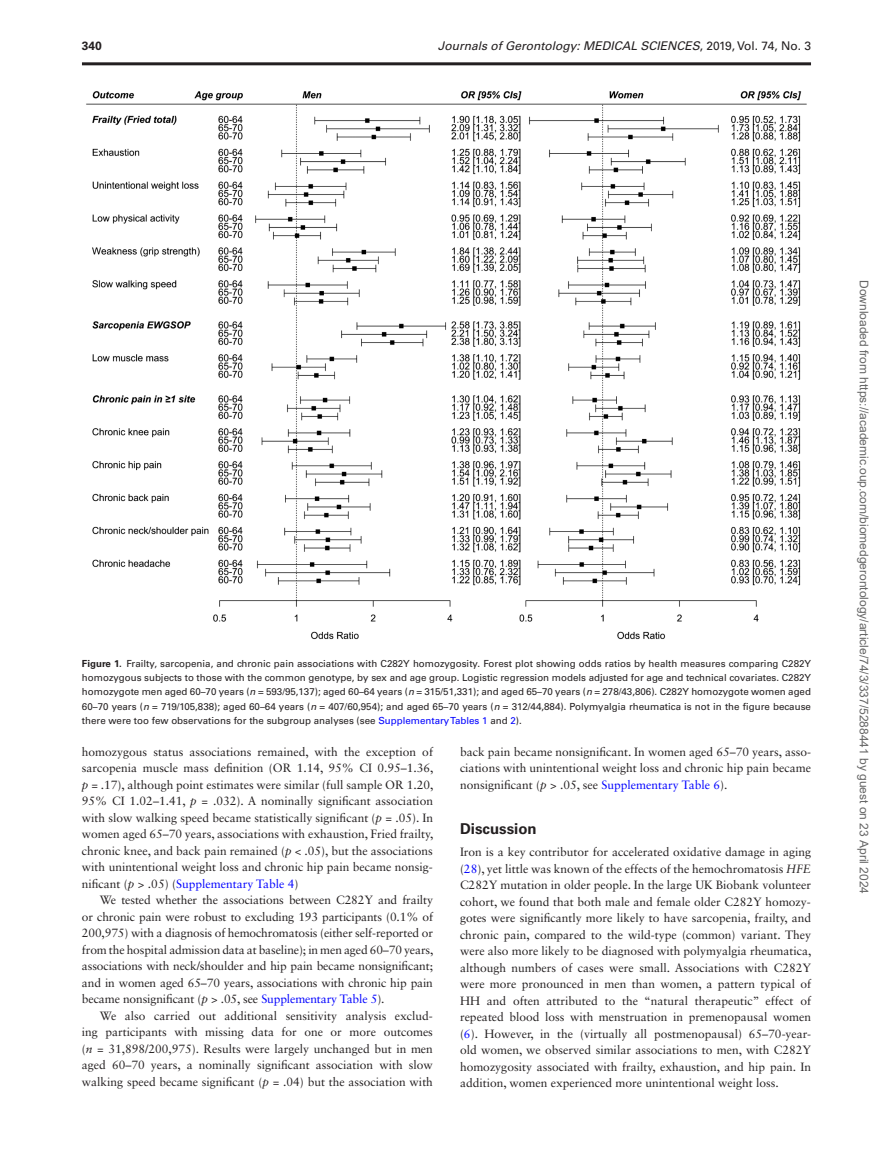
<style>
.page{position:relative;width:893px;height:1174px;background:#fff}
.page>*{position:absolute;margin:0;border:0;box-sizing:border-box;transform-origin:0 0}
.t1{font:700 15px "Univers LT Std";color:#231f20}
.t2{font:12px/16.5px "Sabon LT Std";color:#231f20;text-align:justify}
.t3{font:12px "Arial";color:#666}
.t4{font:italic 12px "Univers LT Std";color:#231f20}
.t5{font:700 12px "Univers LT Std";color:#231f20}
.t6{font:9.75px/14.2px "Univers LT Std";color:#231f20;text-align:justify}
.s1{font-style:normal}
.s2{font-weight:700}
.s3{font-style:italic}
.s4{color:#00f}
</style>
<div class="page">
<img style="left:86px;top:91px;width:721px;height:549px">
<hr style="left:82px;top:62px;width:729px;height:3px;background:#231f20">
<p class="t5" style="left:82px;top:39px;width:22px">340</p>
<p class="t4" style="left:438px;top:39px;width:375px">Journals of Gerontology: MEDICAL SCIENCES<span class="s1">, 2019, Vol. 74, No. 3</span></p>
<p class="t6" style="left:82px;top:656px;width:731px"><span class="s2">Figure 1.</span> Frailty, sarcopenia, and chronic pain associations with C282Y homozygosity. Forest plot showing odds ratios by health measures comparing C282Y homozygous subjects to those with the common genotype, by sex and age group. Logistic regression models adjusted for age and technical covariates. C282Y homozygote men aged 60–70 years (<span class="s3">n</span> = 593/95,137); aged 60–64 years (<span class="s3">n</span> = 315/51,331); and aged 65–70 years (<span class="s3">n</span> = 278/43,806). C282Y homozygote women aged 60–70 years (<span class="s3">n</span> = 719/105,838); aged 60–64 years (<span class="s3">n</span> = 407/60,954); and aged 65–70 years (<span class="s3">n</span> = 312/44,884). Polymyalgia rheumatica is not in the figure because there were too few observations for the subgroup analyses (see <span class="s4">Supplementary Tables 1</span> and <span class="s4">2</span>).</p>
<p class="t2" style="left:82px;top:743px;width:353px">homozygous status associations remained, with the exception of sarcopenia muscle mass definition (OR 1.14, 95% CI 0.95–1.36, <span class="s3">p</span> = .17), although point estimates were similar (full sample OR 1.20, 95% CI 1.02–1.41, <span class="s3">p</span> = .032). A nominally significant association with slow walking speed became statistically significant (<span class="s3">p</span> = .05). In women aged 65–70 years, associations with exhaustion, Fried frailty, chronic knee, and back pain remained (<span class="s3">p</span> &lt; .05), but the associations with unintentional weight loss and chronic hip pain became nonsig&shy;nificant (<span class="s3">p</span> &gt; .05) (<span class="s4">Supplementary Table 4</span>)</p>
<p class="t2" style="left:82px;top:891px;width:353px;text-indent:18px">We tested whether the associations between C282Y and frailty or chronic pain were robust to excluding 193 participants (0.1% of 200,975) with a diagnosis of hemochromatosis (either self-reported or from the hospital admission data at baseline); in men aged 60–70 years, associations with neck/shoulder and hip pain became nonsignificant; and in women aged 65–70 years, associations with chronic hip pain became nonsignificant (<span class="s3">p</span> &gt; .05, see <span class="s4">Supplementary Table 5</span>).</p>
<p class="t2" style="left:82px;top:1007px;width:353px;text-indent:18px">We also carried out additional sensitivity analysis exclud&shy;ing participants with missing data for one or more outcomes (<span class="s3">n</span> = 31,898/200,975). Results were largely unchanged but in men aged 60–70 years, a nominally significant association with slow walking speed became significant (<span class="s3">p</span> = .04) but the association with</p>
<p class="t2" style="left:460px;top:743px;width:353px">back pain became nonsignificant. In women aged 65–70 years, asso&shy;ciations with unintentional weight loss and chronic hip pain became nonsignificant (<span class="s3">p</span> &gt; .05, see <span class="s4">Supplementary Table 6</span>).</p>
<p class="t1" style="left:460px;top:819px;width:78px">Discussion</p>
<p class="t2" style="left:460px;top:843px;width:353px">Iron is a key contributor for accelerated oxidative damage in aging (<span class="s4">28</span>), yet little was known of the effects of the hemochromatosis <span class="s3">HFE </span>C282Y mutation in older people. In the large UK Biobank volunteer cohort, we found that both male and female older C282Y homozy&shy;gotes were significantly more likely to have sarcopenia, frailty, and chronic pain, compared to the wild-type (common) variant. They were also more likely to be diagnosed with polymyalgia rheumatica, although numbers of cases were small. Associations with C282Y were more pronounced in men than women, a pattern typical of HH and often attributed to the “natural therapeutic” effect of repeated blood loss with menstruation in premenopausal women (<span class="s4">6</span>). However, in the (virtually all postmenopausal) 65–70-year&shy;old women, we observed similar associations to men, with C282Y homozygosity associated with frailty, exhaustion, and hip pain. In addition, women experienced more unintentional weight loss.</p>
<p class="t3" style="left:868px;top:280px;width:616px;rotate:90deg">Downloaded from https://academic.oup.com/biomedgerontology/article/74/3/337/5288441 by guest on 23 April 2024</p>
</div>
